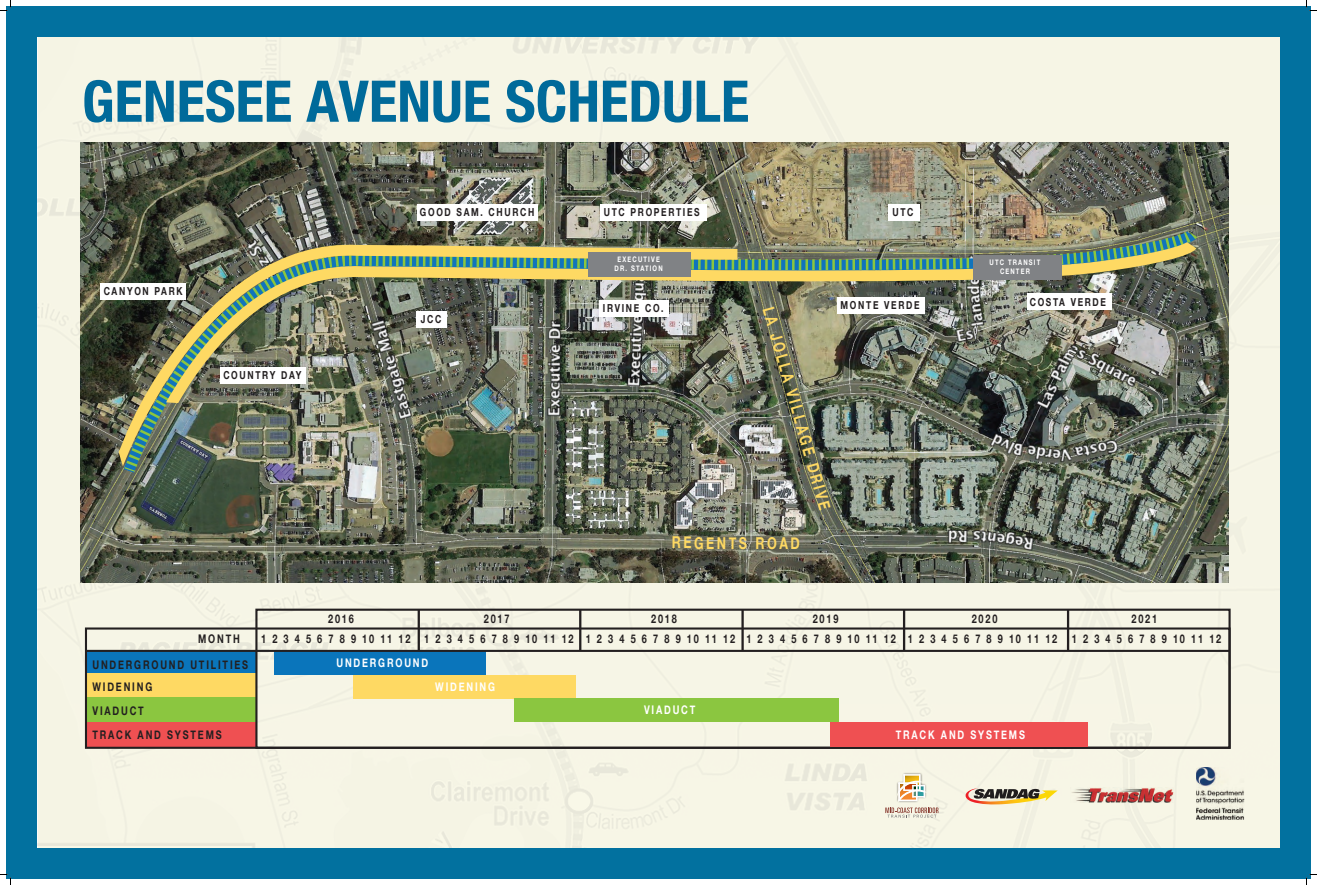
<style>
.page{position:relative;width:1317px;height:885px;background:#fff}
.page>*{position:absolute;margin:0;border:0;box-sizing:border-box;transform-origin:0 0}
.t1{font:700 condensed 57.5px "Helvetica Neue LT Std";color:#006a9a}
.t2{font:700 16.45px "Helvetica Neue";letter-spacing:.185em;color:#fed963;scale:.76 1}
.t3{font:700 11.95px/22.4px "Helvetica Neue";letter-spacing:.2em;color:#231f20;scale:.76 1}
.t4{font:700 11.95px "Helvetica Neue";letter-spacing:.2em;color:#fff;scale:.76 1}
.t5{font:700 11.05px "Helvetica Neue";letter-spacing:.2em;color:#231f20;scale:.76 1}
.t6{font:700 7.65px/8.8px "Helvetica Neue";letter-spacing:.2em;color:#fff;text-align:center;scale:.76 1}
</style>
<div class="page">
<div style="left:10px;top:10px;width:1296px;height:864px;border:26px solid #02719f"></div>
<div style="left:38px;top:38px;width:1241px;height:810px;background:#f6f5e6"></div>
<svg style="left:885px;top:807px;width:53px;height:11px"></svg>
<img style="left:901px;top:772px;width:22px;height:2px">
<img style="left:925px;top:783px;width:3px;height:17px">
<img style="left:896px;top:780px;width:24px;height:24px">
<svg style="left:898px;top:774px;width:27px;height:27px"></svg>
<svg style="left:963px;top:788px;width:95px;height:17px;background:#b8a580"></svg>
<img style="left:1071px;top:788px;width:102px;height:14px">
<img style="left:1196px;top:767px;width:48px;height:53px">
<div style="left:6px;top:6px;width:15px;height:873px;background:#02719f"></div>
<div style="left:1294px;top:6px;width:17px;height:873px;background:#02719f"></div>
<div style="left:10px;top:6px;width:1301px;height:13px;background:#02719f"></div>
<div style="left:6px;top:866px;width:1305px;height:13px;background:#02719f"></div>
<img style="left:81px;top:143px;width:1148px;height:439px">
<svg style="left:119px;top:479px;width:25px;height:2px"></svg>
<img style="left:117px;top:221px;width:1088px;height:258px">
<svg style="left:1177px;top:223px;width:27px;height:27px"></svg>
<img style="left:119px;top:243px;width:618px;height:223px">
<img style="left:166px;top:242px;width:1030px;height:161px">
<div style="left:101px;top:283px;width:85px;height:17px;background:#fff"></div>
<div style="left:220px;top:367px;width:86px;height:17px;background:#fff"></div>
<div style="left:417px;top:204px;width:121px;height:17px;background:#fff"></div>
<div style="left:600px;top:300px;width:69px;height:17px;background:#fff"></div>
<div style="left:838px;top:297px;width:87px;height:17px;background:#fff"></div>
<div style="left:1027px;top:294px;width:85px;height:16px;background:#fff"></div>
<div style="left:600px;top:204px;width:106px;height:17px;background:#fff"></div>
<div style="left:889px;top:204px;width:31px;height:17px;background:#fff"></div>
<div style="left:417px;top:311px;width:30px;height:17px;background:#fff"></div>
<div style="left:589px;top:252px;width:102px;height:25px;background:#808285"></div>
<div style="left:973px;top:255px;width:88px;height:24px;background:#808285"></div>
<div style="left:86px;top:651px;width:170px;height:22px;background:#0a75bb"></div>
<div style="left:274px;top:652px;width:212px;height:23px;background:#0a75bb"></div>
<div style="left:354px;top:675px;width:222px;height:23px;background:#fed963"></div>
<div style="left:86px;top:673px;width:170px;height:25px;background:#fed963"></div>
<div style="left:86px;top:697px;width:170px;height:25px;background:#8bc640"></div>
<div style="left:86px;top:722px;width:170px;height:25px;background:#ef5052"></div>
<div style="left:85px;top:627px;width:1146px;height:122px;border:2px solid #231f20"></div>
<div style="left:255px;top:609px;width:976px;height:140px;border:2px solid #231f20"></div>
<hr style="left:86px;top:650px;width:1144px;height:2px;background:#231f20">
<hr style="left:418px;top:609px;width:2px;height:41px;background:#231f20">
<hr style="left:579px;top:609px;width:2px;height:41px;background:#231f20">
<hr style="left:741px;top:609px;width:3px;height:41px;background:#231f20">
<hr style="left:903px;top:609px;width:2px;height:41px;background:#231f20">
<hr style="left:1067px;top:609px;width:2px;height:41px;background:#231f20">
<div style="left:830px;top:722px;width:257px;height:24px;background:#ef5052"></div>
<div style="left:514px;top:698px;width:325px;height:24px;background:#8bc640"></div>
<svg style="left:0;top:0;width:11px;height:11px"></svg>
<svg style="left:0;top:874px;width:11px;height:11px"></svg>
<svg style="left:1306px;top:0;width:11px;height:11px"></svg>
<svg style="left:1306px;top:874px;width:11px;height:11px"></svg>
<h1 class="t1" style="left:82px;top:66px;width:669px">GENESEE AVENUE SCHEDULE</h1>
<p class="t5" style="left:104px;top:282px;width:105px">CANYON PARK</p>
<p class="t5" style="left:223px;top:367px;width:104px">COUNTRY DAY</p>
<p class="t5" style="left:420px;top:203px;width:152px">GOOD SAM. CHURCH</p>
<p class="t5" style="left:421px;top:310px;width:29px">JCC</p>
<p class="t5" style="left:604px;top:203px;width:128px">UTC PROPERTIES</p>
<p class="t5" style="left:892px;top:203px;width:29px">UTC</p>
<p class="t6" style="left:615px;top:255px;width:65px">EXECUTIVE<br>DR. STATION</p>
<p class="t6" style="left:990px;top:258px;width:68px">UTC TRANSIT<br>CENTER</p>
<p class="t5" style="left:603px;top:300px;width:81px">IRVINE CO.</p>
<h2 class="t2" style="left:780px;top:304px;width:278px;rotate:74deg">LA JOLLA VILLAGE DRIVE</h2>
<p class="t5" style="left:841px;top:296px;width:105px">MONTE VERDE</p>
<p class="t5" style="left:1030px;top:293px;width:102px">COSTA VERDE</p>
<h2 class="t2" style="left:672px;top:530px;width:170px">REGENTS ROAD</h2>
<p class="t3" style="left:198px;top:628px;width:56px">MONTH</p>
<p class="t3" style="left:92px;top:653px;width:206px">UNDERGROUND UTILITIES<br>WIDENING</p>
<p class="t3" style="left:92px;top:699px;width:172px;line-height:24px">VIADUCT<br>TRACK AND SYSTEMS</p>
<p class="t3" style="left:261px;top:609px;width:1265px;line-height:20.1px;text-indent:870px">2021<br>1 2 3 4 5 6 7 8 9 10 11 12 1 2 3 4 5 6 7 8 9 10 11 12 1 2 3 4 5 6 7 8 9 10 11 12 1 2 3 4 5 6 7 8 9 10 11 12 1 2 3 4 5 6 7 8 9 10 11 12 1 2 3 4 5 6 7 8 9 10 11 12</p>
<p class="t4" style="left:336px;top:654px;width:122px">UNDERGROUND</p>
<p class="t4" style="left:435px;top:677px;width:80px">WIDENING</p>
<p class="t4" style="left:896px;top:725px;width:172px">TRACK AND SYSTEMS</p>
<p class="t3" style="left:328px;top:608px;width:35px">2016</p>
<p class="t3" style="left:484px;top:608px;width:35px">2017</p>
<p class="t3" style="left:651px;top:608px;width:35px">2018</p>
<p class="t3" style="left:813px;top:608px;width:35px">2019</p>
<p class="t3" style="left:972px;top:608px;width:35px">2020</p>
<p class="t4" style="left:644px;top:700px;width:69px">VIADUCT</p>
</div>
